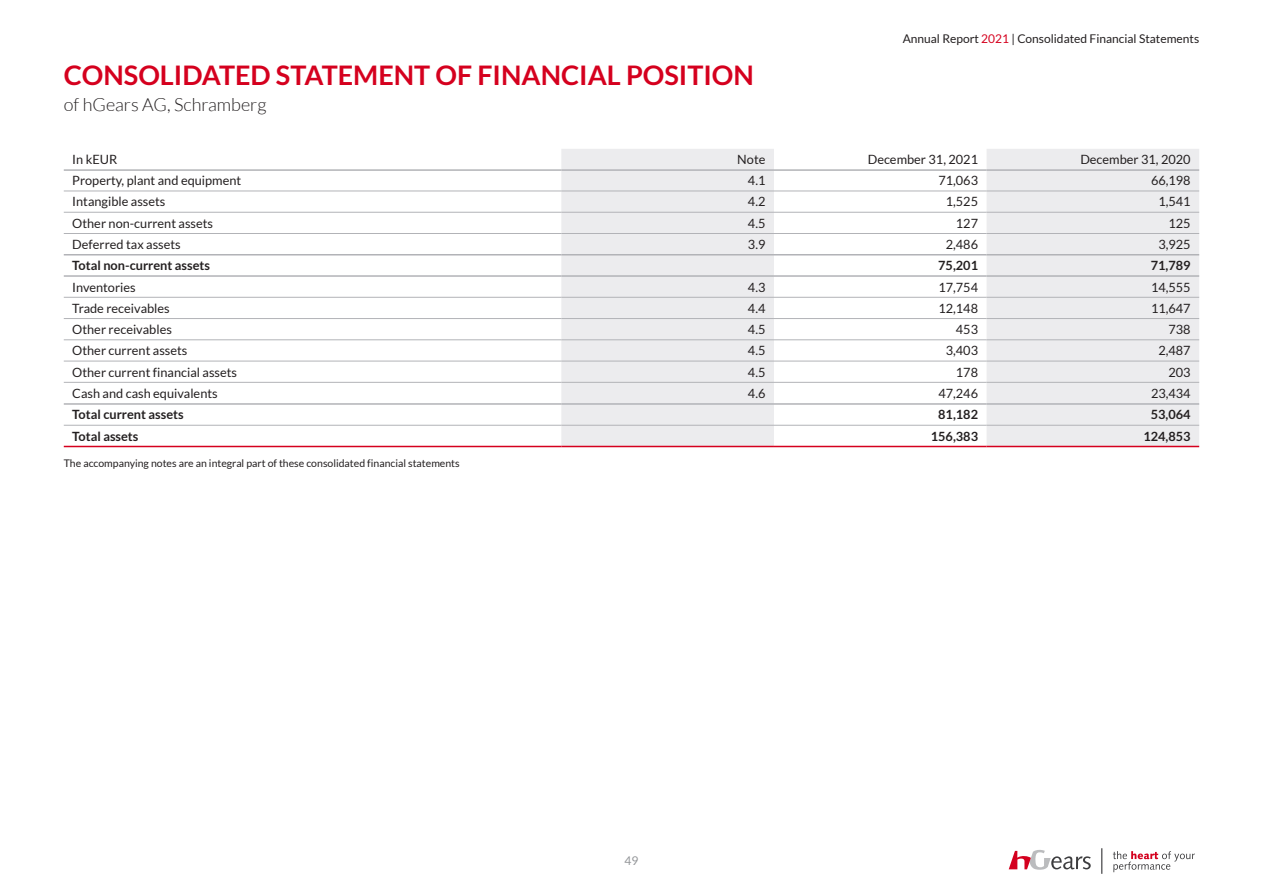
<style>
.page{position:relative;width:1263px;height:893px;background:#fff}
.page>*{position:absolute;margin:0;border:0;box-sizing:border-box;transform-origin:0 0}
.t1{font:700 27px "Lato";color:#d5001e}
.t2{font:300 18px "Lato";color:#231f20}
.t3{font:12.75px "Lato";color:#231f20}
.t4{font:700 12.75px "Lato";color:#231f20}
.t5{font:12px "Lato";color:#231f20}
.t6{font:12px "Lato";color:#939598}
.t7{font:10.5px "Lato";color:#231f20}
.s1{color:#d5001e}
</style>
<div class="page">
<svg style="left:1009px;top:850px;width:82px;height:20px"></svg>
<svg style="left:1113px;top:851px;width:82px;height:21px"></svg>
<svg style="left:1101px;top:848px;width:1px;height:26px"></svg>
<svg style="left:64px;top:190px;width:1135px;height:258px"></svg>
<svg style="left:561px;top:149px;width:638px;height:297px;fill:#ececee"></svg>
<hr style="left:64px;top:191px;width:497px;height:1px;background:#b2b3b7">
<hr style="left:561px;top:191px;width:213px;height:1px;background:#b2b3b7">
<hr style="left:774px;top:191px;width:212px;height:1px;background:#b2b3b7">
<hr style="left:986px;top:191px;width:213px;height:1px;background:#b2b3b7">
<hr style="left:64px;top:212px;width:497px;height:1px;background:#b2b3b7">
<hr style="left:561px;top:212px;width:213px;height:1px;background:#b2b3b7">
<hr style="left:774px;top:212px;width:212px;height:1px;background:#b2b3b7">
<hr style="left:986px;top:212px;width:213px;height:1px;background:#b2b3b7">
<hr style="left:64px;top:233px;width:497px;height:1px;background:#b2b3b7">
<hr style="left:561px;top:233px;width:213px;height:1px;background:#b2b3b7">
<hr style="left:774px;top:233px;width:212px;height:1px;background:#b2b3b7">
<hr style="left:986px;top:233px;width:213px;height:1px;background:#b2b3b7">
<hr style="left:64px;top:297px;width:497px;height:1px;background:#b2b3b7">
<hr style="left:561px;top:297px;width:213px;height:1px;background:#b2b3b7">
<hr style="left:774px;top:297px;width:212px;height:1px;background:#b2b3b7">
<hr style="left:986px;top:297px;width:213px;height:1px;background:#b2b3b7">
<hr style="left:64px;top:318px;width:497px;height:1px;background:#b2b3b7">
<hr style="left:561px;top:318px;width:213px;height:1px;background:#b2b3b7">
<hr style="left:774px;top:318px;width:212px;height:1px;background:#b2b3b7">
<hr style="left:986px;top:318px;width:213px;height:1px;background:#b2b3b7">
<hr style="left:64px;top:340px;width:497px;height:1px;background:#b2b3b7">
<hr style="left:561px;top:340px;width:213px;height:1px;background:#b2b3b7">
<hr style="left:774px;top:340px;width:212px;height:1px;background:#b2b3b7">
<hr style="left:986px;top:340px;width:213px;height:1px;background:#b2b3b7">
<hr style="left:64px;top:361px;width:497px;height:1px;background:#b2b3b7">
<hr style="left:561px;top:361px;width:213px;height:1px;background:#b2b3b7">
<hr style="left:774px;top:361px;width:212px;height:1px;background:#b2b3b7">
<hr style="left:986px;top:361px;width:213px;height:1px;background:#b2b3b7">
<hr style="left:64px;top:382px;width:497px;height:1px;background:#b2b3b7">
<hr style="left:561px;top:382px;width:213px;height:1px;background:#b2b3b7">
<hr style="left:774px;top:382px;width:212px;height:1px;background:#b2b3b7">
<hr style="left:986px;top:382px;width:213px;height:1px;background:#b2b3b7">
<hr style="left:64px;top:169px;width:497px;height:2px;background:#b2b3b7">
<hr style="left:561px;top:169px;width:213px;height:2px;background:#b2b3b7">
<hr style="left:774px;top:169px;width:212px;height:2px;background:#b2b3b7">
<hr style="left:986px;top:169px;width:213px;height:2px;background:#b2b3b7">
<hr style="left:64px;top:254px;width:497px;height:1px;background:#b2b3b7">
<hr style="left:561px;top:254px;width:213px;height:1px;background:#b2b3b7">
<hr style="left:774px;top:254px;width:212px;height:1px;background:#b2b3b7">
<hr style="left:986px;top:254px;width:213px;height:1px;background:#b2b3b7">
<hr style="left:64px;top:275px;width:497px;height:2px;background:#b2b3b7">
<hr style="left:561px;top:275px;width:213px;height:2px;background:#b2b3b7">
<hr style="left:774px;top:275px;width:212px;height:2px;background:#b2b3b7">
<hr style="left:986px;top:275px;width:213px;height:2px;background:#b2b3b7">
<hr style="left:64px;top:403px;width:497px;height:2px;background:#b2b3b7">
<hr style="left:561px;top:403px;width:213px;height:2px;background:#b2b3b7">
<hr style="left:774px;top:403px;width:212px;height:2px;background:#b2b3b7">
<hr style="left:986px;top:403px;width:213px;height:2px;background:#b2b3b7">
<hr style="left:64px;top:425px;width:497px;height:1px;background:#b2b3b7">
<hr style="left:561px;top:425px;width:213px;height:1px;background:#b2b3b7">
<hr style="left:774px;top:425px;width:212px;height:1px;background:#b2b3b7">
<hr style="left:986px;top:425px;width:213px;height:1px;background:#b2b3b7">
<hr style="left:64px;top:446px;width:497px;height:1px;background:#d5001e">
<hr style="left:561px;top:446px;width:213px;height:1px;background:#d5001e">
<hr style="left:774px;top:446px;width:212px;height:1px;background:#d5001e">
<hr style="left:986px;top:446px;width:213px;height:1px;background:#d5001e">
<h1 class="t1" style="left:64px;top:60px;width:692px">CONSOLIDATED STATEMENT OF FINANCIAL POSITION</h1>
<h2 class="t2" style="left:64px;top:94px;width:204px">of hGears AG, Schramberg</h2>
<p class="t5" style="left:903px;top:31px;width:298px">Annual Report <span class="s1">2021</span> | Consolidated Financial Statements</p>
<p class="t3" style="left:72px;top:153px;width:47px">In kEUR</p>
<p class="t3" style="left:737px;top:153px;width:30px">Note</p>
<p class="t3" style="left:868px;top:153px;width:112px">December 31, 2021</p>
<p class="t3" style="left:1080px;top:153px;width:112px">December 31, 2020</p>
<p class="t3" style="left:72px;top:174px;width:170px">Property, plant and equipment</p>
<p class="t3" style="left:748px;top:174px;width:19px">4.1</p>
<p class="t3" style="left:938px;top:174px;width:41px">71,063</p>
<p class="t3" style="left:1151px;top:174px;width:41px">66,198</p>
<p class="t3" style="left:72px;top:195px;width:95px">Intangible assets</p>
<p class="t3" style="left:748px;top:195px;width:19px">4.2</p>
<p class="t3" style="left:946px;top:195px;width:34px">1,525</p>
<p class="t3" style="left:1158px;top:195px;width:34px">1,541</p>
<p class="t3" style="left:72px;top:216px;width:142px">Other non-current assets</p>
<p class="t3" style="left:748px;top:216px;width:19px">4.5</p>
<p class="t3" style="left:956px;top:216px;width:24px">127</p>
<p class="t3" style="left:1168px;top:216px;width:24px">125</p>
<p class="t3" style="left:72px;top:237px;width:110px">Deferred tax assets</p>
<p class="t3" style="left:748px;top:237px;width:19px">3.9</p>
<p class="t3" style="left:946px;top:237px;width:34px">2,486</p>
<p class="t3" style="left:1158px;top:237px;width:34px">3,925</p>
<p class="t4" style="left:72px;top:258px;width:139px">Total non-current assets</p>
<p class="t4" style="left:938px;top:258px;width:41px">75,201</p>
<p class="t4" style="left:1151px;top:258px;width:41px">71,789</p>
<p class="t3" style="left:72px;top:280px;width:65px">Inventories</p>
<p class="t3" style="left:748px;top:280px;width:19px">4.3</p>
<p class="t3" style="left:938px;top:280px;width:41px">17,754</p>
<p class="t3" style="left:1151px;top:280px;width:41px">14,555</p>
<p class="t3" style="left:72px;top:301px;width:99px">Trade receivables</p>
<p class="t3" style="left:748px;top:301px;width:19px">4.4</p>
<p class="t3" style="left:938px;top:301px;width:41px">12,148</p>
<p class="t3" style="left:1151px;top:301px;width:41px">11,647</p>
<p class="t3" style="left:72px;top:322px;width:101px">Other receivables</p>
<p class="t3" style="left:748px;top:322px;width:19px">4.5</p>
<p class="t3" style="left:956px;top:322px;width:24px">453</p>
<p class="t3" style="left:1168px;top:322px;width:24px">738</p>
<p class="t3" style="left:72px;top:344px;width:117px">Other current assets</p>
<p class="t3" style="left:748px;top:344px;width:19px">4.5</p>
<p class="t3" style="left:946px;top:344px;width:34px">3,403</p>
<p class="t3" style="left:1158px;top:344px;width:34px">2,487</p>
<p class="t3" style="left:72px;top:365px;width:166px">Other current financial assets</p>
<p class="t3" style="left:748px;top:365px;width:19px">4.5</p>
<p class="t3" style="left:956px;top:365px;width:24px">178</p>
<p class="t3" style="left:1168px;top:365px;width:24px">203</p>
<p class="t3" style="left:72px;top:386px;width:147px">Cash and cash equivalents</p>
<p class="t3" style="left:748px;top:386px;width:19px">4.6</p>
<p class="t3" style="left:938px;top:386px;width:41px">47,246</p>
<p class="t3" style="left:1151px;top:386px;width:41px">23,434</p>
<p class="t4" style="left:72px;top:407px;width:113px">Total current assets</p>
<p class="t4" style="left:938px;top:407px;width:41px">81,182</p>
<p class="t4" style="left:1151px;top:407px;width:41px">53,064</p>
<p class="t4" style="left:72px;top:429px;width:68px">Total assets</p>
<p class="t4" style="left:931px;top:429px;width:49px">156,383</p>
<p class="t4" style="left:1143px;top:429px;width:49px">124,853</p>
<p class="t7" style="left:64px;top:457px;width:397px">The accompanying notes are an integral part of these consolidated financial statements</p>
<p class="t6" style="left:624px;top:854px;width:15px">49</p>
</div>
